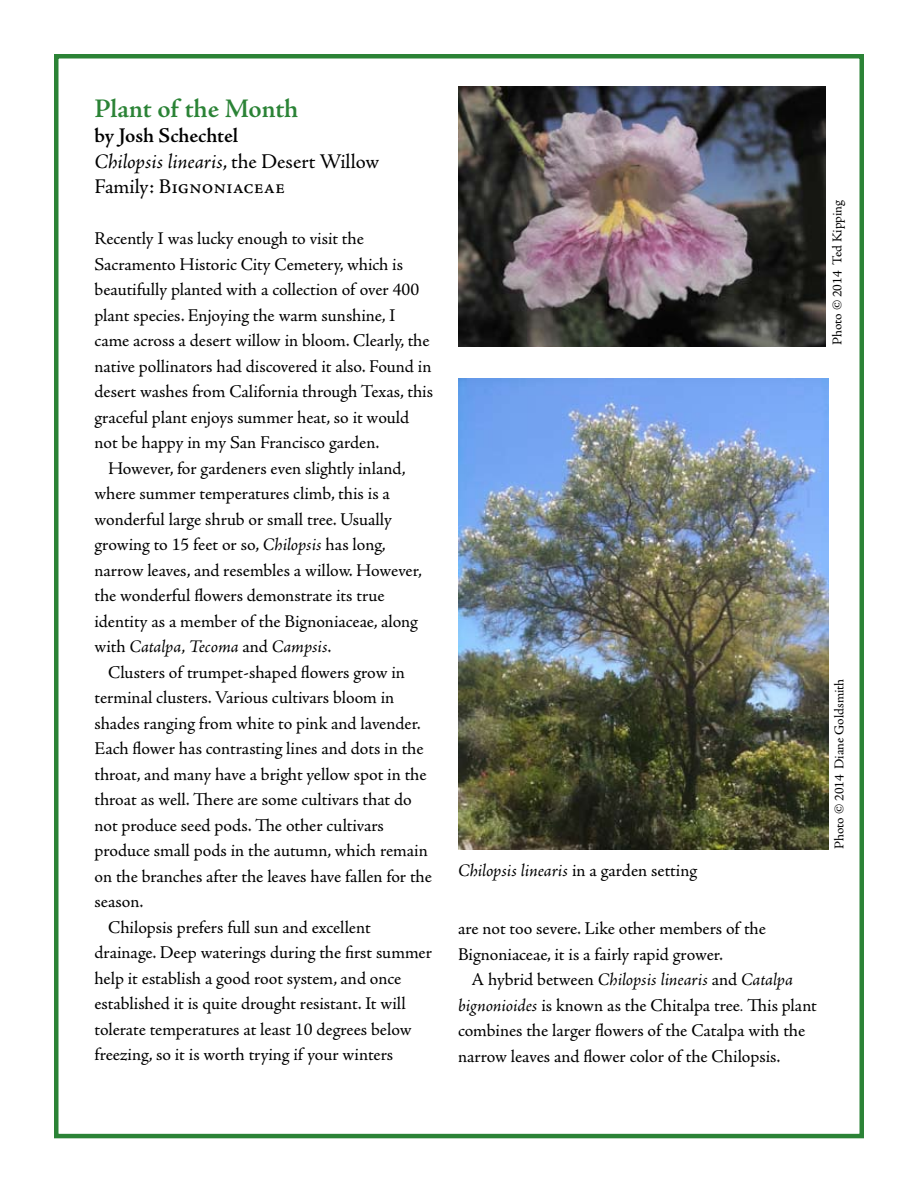
<style>
.page{position:relative;width:918px;height:1188px;background:#fff}
.page>*{position:absolute;margin:0;border:0;box-sizing:border-box;transform-origin:0 0}
.t1{font:600 27px "Adobe Jenson Pro";color:#2b8336}
.t2{font:21px/25.5px "Adobe Jenson Pro";color:#000}
.t3{font:18px/25.5px "Adobe Jenson Pro";letter-spacing:-.005em;color:#000}
.t4{font:italic 18px "Adobe Jenson Pro";letter-spacing:-.005em;color:#000}
.t5{font:13.5px "Adobe Jenson Pro";letter-spacing:-.005em;color:#000}
.s1{font-weight:600}
.s2{font-style:italic}
.s3{font-style:normal}
.s4{font-style:italic;font-size:15px}
</style>
<div class="page">
<div style="left:54px;top:54px;width:810px;height:1084px;border:4px solid #2b8336"></div>
<img style="left:458px;top:87px;width:367px;height:260px">
<img style="left:458px;top:378px;width:370px;height:472px">
<h1 class="t1" style="left:94px;top:93px;width:205px">Plant of the Month</h1>
<p class="t2" style="left:94px;top:123px;width:286px"><span class="s1">by Josh Schechtel<br></span><span class="s2">Chilopsis linearis</span>, the Desert Willow<br>Family: Bignoniaceae</p>
<p class="t3" style="left:94px;top:226px;width:271px">Recently I was lucky enough to visit the</p>
<p class="t3" style="left:94px;top:252px;width:310px">Sacramento Historic City Cemetery, which is</p>
<p class="t3" style="left:94px;top:277px;width:326px">beautifully planted with a collection of over 400</p>
<p class="t3" style="left:94px;top:303px;width:303px">plant species. Enjoying the warm sunshine, I</p>
<p class="t3" style="left:94px;top:328px;width:337px">came across a desert willow in bloom. Clearly, the</p>
<p class="t3" style="left:94px;top:354px;width:339px">native pollinators had discovered it also. Found in</p>
<p class="t3" style="left:94px;top:379px;width:340px">desert washes from California through Texas, this</p>
<p class="t3" style="left:94px;top:405px;width:316px">graceful plant enjoys summer heat, so it would</p>
<p class="t3" style="left:94px;top:430px;width:286px">not be happy in my San Francisco garden.</p>
<p class="t3" style="left:108px;top:456px;width:299px">However, for gardeners even slightly inland,</p>
<p class="t3" style="left:94px;top:481px;width:297px">where summer temperatures climb, this is a</p>
<p class="t3" style="left:94px;top:507px;width:299px">wonderful large shrub or small tree. Usually</p>
<p class="t3" style="left:94px;top:532px;width:293px">growing to 15 feet or so, <span class="s2">Chilopsis</span> has long,</p>
<p class="t3" style="left:94px;top:558px;width:329px">narrow leaves, and resembles a willow. However,</p>
<p class="t3" style="left:94px;top:583px;width:292px">the wonderful flowers demonstrate its true</p>
<p class="t3" style="left:94px;top:609px;width:325px">identity as a member of the Bignoniaceae, along</p>
<p class="t4" style="left:94px;top:636px;width:239px"><span class="s3">with</span> Catalpa<span class="s3">,</span> Tecoma <span class="s3">and</span> Campsis<span class="s3">.</span></p>
<p class="t3" style="left:108px;top:660px;width:299px">Clusters of trumpet-shaped flowers grow in</p>
<p class="t3" style="left:94px;top:685px;width:301px">terminal clusters. Various cultivars bloom in</p>
<p class="t3" style="left:94px;top:711px;width:328px">shades ranging from white to pink and lavender.</p>
<p class="t3" style="left:94px;top:736px;width:331px">Each flower has contrasting lines and dots in the</p>
<p class="t3" style="left:94px;top:762px;width:334px">throat, and many have a bright yellow spot in the</p>
<p class="t3" style="left:94px;top:787px;width:319px">throat as well. There are some cultivars that do</p>
<p class="t3" style="left:94px;top:813px;width:291px">not produce seed pods. The other cultivars</p>
<p class="t3" style="left:94px;top:838px;width:335px">produce small pods in the autumn, which remain</p>
<p class="t3" style="left:94px;top:864px;width:339px">on the branches after the leaves have fallen for the</p>
<p class="t3" style="left:94px;top:889px;width:51px">season.</p>
<p class="t3" style="left:108px;top:915px;width:264px">Chilopsis prefers full sun and excellent</p>
<p class="t3" style="left:94px;top:940px;width:339px">drainage. Deep waterings during the first summer</p>
<p class="t3" style="left:94px;top:966px;width:308px">help it establish a good root system, and once</p>
<p class="t3" style="left:94px;top:991px;width:313px">established it is quite drought resistant. It will</p>
<p class="t3" style="left:94px;top:1017px;width:319px">tolerate temperatures at least 10 degrees below</p>
<p class="t3" style="left:94px;top:1042px;width:300px">freezing, so it is worth trying if your winters</p>
<p class="t5" style="left:830px;top:345px;width:146px;rotate:-90deg">Photo © 2014 Ted Kipping</p>
<p class="t4" style="left:458px;top:860px;width:241px">Chilopsis linearis <span class="s3">in a garden setting</span></p>
<p class="t3" style="left:458px;top:916px;width:309px">are not too severe. Like other members of the<br>Bignoniaceae, it is a fairly rapid grower.</p>
<p class="t3" style="left:458px;top:967px;width:360px;text-indent:14px">A hybrid between <span class="s2">Chilopsis linearis</span> and <span class="s2">Catalpa bignonioides</span> is known as the Chitalpa tree<span class="s4">.</span> This plant combines the larger flowers of the Catalpa with the narrow leaves and flower color of the Chilopsis.</p>
<p class="t5" style="left:832px;top:849px;width:172px;rotate:-90deg">Photo © 2014 Diane Goldsmith</p>
</div>
